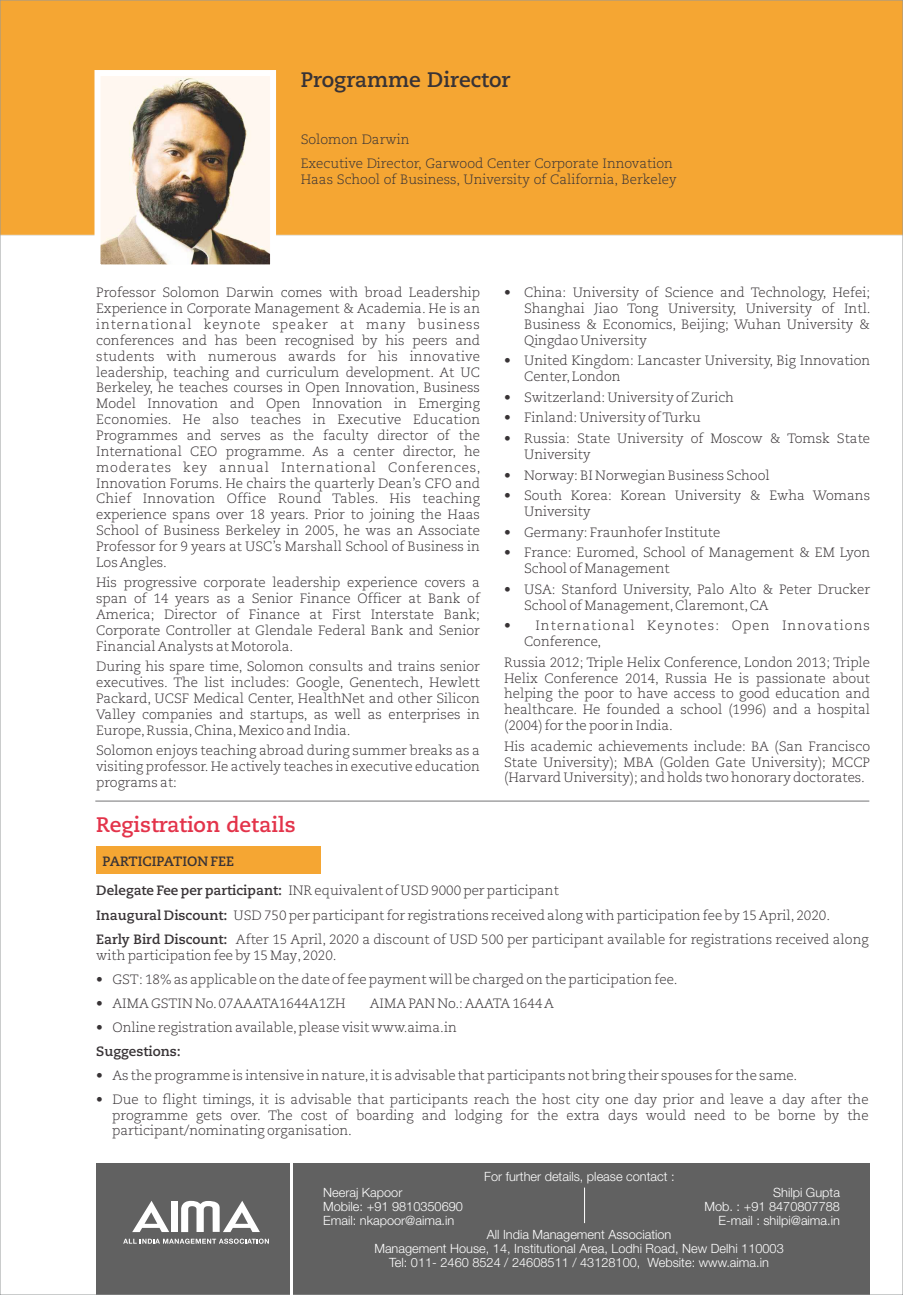
<style>
.page{position:relative;width:903px;height:1295px;background:#fff}
.page>*{position:absolute;margin:0;border:0;box-sizing:border-box;transform-origin:0 0}
.t1{font:700 21px "Caecilia";color:#e3334a}
.t2{font:700 21px "Caecilia";color:#383336}
.t3{font:300 13.5px/15.9px "Caecilia";color:#383336;text-align:justify}
.t4{font:700 13.5px/29.4px "Caecilia";color:#383336}
.t5{font:300 13.5px/15.9px "Caecilia";letter-spacing:.085em;color:#383336}
.t6{font:300 12.75px/14.2px "Helvetica Neue";color:#fff}
.s1{font-weight:300}
.s2{font-weight:700}
</style>
<div class="page">
<div style="left:2px;top:2px;width:899px;height:233px;background:#f5a633"></div>
<div style="left:96px;top:1162px;width:774px;height:132px;background:#616161"></div>
<hr style="left:291px;top:1161px;width:2px;height:133px;background:#fff">
<img style="left:101px;top:77px;width:168px;height:186px">
<div style="left:94px;top:70px;width:182px;height:200px;border:6px solid #fff"></div>
<hr style="left:95px;top:800px;width:774px;height:1px;background:#737375">
<svg style="left:123px;top:1238px;width:146px;height:5px"></svg>
<div style="left:171px;top:1201px;width:7px;height:30px;background:#fff"></div>
<svg style="left:133px;top:1201px;width:36px;height:30px"></svg>
<svg style="left:181px;top:1200px;width:79px;height:31px"></svg>
<hr style="left:584px;top:1187px;width:1px;height:36px;background:#fff">
<div style="left:96px;top:846px;width:225px;height:27px;background:#f5a633"></div>
<h1 class="t2" style="left:301px;top:71px;width:211px">Programme Director</h1>
<p class="t3" style="left:301px;top:129px;width:374px;line-height:23.7px">Solomon Darwin<br>Executive Director, Garwood Center Corporate Innovation</p>
<p class="t3" style="left:301px;top:173px;width:377px">Haas School of Business, University of California, Berkeley</p>
<p class="t3" style="left:96px;top:286px;width:386px">Professor Solomon Darwin comes with broad Leadership Experience in Corporate Management &amp; Academia. He is an international keynote speaker at many business conferences and has been recognised by his peers and students with numerous awards for his innovative leadership, teaching and curriculum development. At UC Berkeley, he teaches courses in Open Innovation, Business Model Innovation and Open Innovation in Emerging Economies. He also teaches in Executive Education Programmes and serves as the faculty director of the International CEO programme. As a center director, he moderates key annual International Conferences, Innovation Forums. He chairs the quarterly Dean’s CFO and Chief Innovation Office Round Tables. His teaching experience spans over 18 years. Prior to joining the Haas School of Business Berkeley in 2005, he was an Associate Professor for 9 years at USC’s Marshall School of Business in Los Angles.</p>
<p class="t3" style="left:96px;top:576px;width:385px">His progressive corporate leadership experience covers a span of 14 years as a Senior Finance Officer at Bank of America; Director of Finance at First Interstate Bank; Corporate Controller at Glendale Federal Bank and Senior Financial Analysts at Motorola.</p>
<p class="t3" style="left:96px;top:660px;width:385px">During his spare time, Solomon consults and trains senior executives. The list includes: Google, Genentech, Hewlett Packard, UCSF Medical Center, HealthNet and other Silicon Valley companies and startups, as well as enterprises in Europe,Russia,China,Mexico and India.</p>
<p class="t3" style="left:96px;top:744px;width:385px">Solomon enjoys teaching abroad during summer breaks as a visiting professor.He actively teaches in executive education programs at:</p>
<h1 class="t1" style="left:96px;top:816px;width:201px">Registration details</h1>
<p class="t3" style="left:524px;top:286px;width:348px;text-indent:-20px">• China: University of Science and Technology, Hefei; Shanghai Jiao Tong University, University of Intl.<br>Business &amp; Economics, Beijing; Wuhan University &amp; Qingdao University</p>
<p class="t3" style="left:524px;top:354px;width:347px;text-indent:-20px">• United Kingdom: Lancaster University, Big Innovation<br>Center,London</p>
<p class="t3" style="left:504px;top:391px;width:231px">• Switzerland: University of Zurich</p>
<p class="t3" style="left:504px;top:411px;width:198px">• Finland: University of Turku</p>
<p class="t3" style="left:524px;top:432px;width:347px;text-indent:-20px">• Russia: State University of Moscow &amp; Tomsk State<br>University</p>
<p class="t3" style="left:504px;top:468px;width:267px">• Norway: BI Norwegian Business School</p>
<p class="t3" style="left:524px;top:489px;width:347px;text-indent:-20px">• South Korea: Korean University &amp; Ewha Womans<br>University</p>
<p class="t3" style="left:504px;top:525px;width:218px">• Germany: Fraunhofer Institute</p>
<p class="t3" style="left:524px;top:546px;width:347px;text-indent:-20px">• France: Euromed, School of Management &amp; EM Lyon<br>School of Management</p>
<p class="t3" style="left:524px;top:582px;width:347px;text-indent:-20px">• USA: Stanford University, Palo Alto &amp; Peter Drucker<br>School of Management,Claremont,CA</p>
<p class="t5" style="left:524px;top:619px;width:348px;text-indent:-20px">• International Keynotes: Open Innovations<br>Conference,</p>
<p class="t3" style="left:504px;top:655px;width:367px">Russia 2012; Triple Helix Conference, London 2013; Triple Helix Conference 2014, Russia He is passionate about helping the poor to have access to good education and healthcare. He founded a school (1996) and a hospital (2004) for the poor in India.</p>
<p class="t3" style="left:504px;top:739px;width:367px">His academic achievements include: BA (San Francisco State University); MBA (Golden Gate University); MCCP (Harvard University); and holds two honorary doctorates.</p>
<p class="t4" style="left:96px;top:848px;width:464px;text-indent:6px">PARTICIPATION FEE<br>Delegate Fee per participant: <span class="s1">INR equivalent of USD 9000 per participant</span></p>
<p class="t3" style="left:96px;top:904px;width:774px;line-height:24.5px"><span class="s2">Inaugural Discount:</span> USD 750 per participant for registrations received along with participation fee by 15 April,2020.<br><span class="s2">Early Bird Discount:</span> After 15 April, 2020 a discount of USD 500 per participant available for registrations received along</p>
<p class="t3" style="left:96px;top:949px;width:242px">with participation fee by 15 May,2020.</p>
<p class="t3" style="left:96px;top:972px;width:583px">• GST: 18% as applicable on the date of fee payment will be charged on the participation fee.</p>
<p class="t3" style="left:96px;top:996px;width:251px">• AIMA GSTIN No.07AAATA1644A1ZH</p>
<p class="t3" style="left:370px;top:996px;width:186px">AIMA PAN No.: AAATA 1644 A</p>
<p class="t3" style="left:96px;top:1020px;width:362px">• Online registration available,please visit www.aima.in</p>
<p class="t4" style="left:96px;top:1038px;width:86px">Suggestions:</p>
<p class="t3" style="left:96px;top:1068px;width:702px">• As the programme is intensive in nature,it is advisable that participants not bring their spouses for the same.</p>
<p class="t3" style="left:112px;top:1092px;width:758px;text-indent:-16px">• Due to flight timings, it is advisable that participants reach the host city one day prior and leave a day after the programme gets over. The cost of boarding and lodging for the extra days would need to be borne by the participant/nominating organisation.</p>
<p class="t6" style="left:484px;top:1170px;width:192px">For further details, please contact :</p>
<p class="t6" style="left:323px;top:1185px;width:141px">Neeraj Kapoor<br>Mobile: +91 9810350690<br>Email: nkapoor@aima.in</p>
<p class="t6" style="left:704px;top:1185px;width:137px;text-align:right">Shilpi Gupta<br>Mob. : +91 8470807788<br>E-mail : shilpi@aima.in</p>
<p class="t6" style="left:374px;top:1228px;width:411px;text-align:center">All India Management Association<br>Management House, 14, Institutional Area, Lodhi Road, New Delhi 110003<br>Tel: 011- 2460 8524 / 24608511 / 43128100, Website: www.aima.in</p>
</div>
